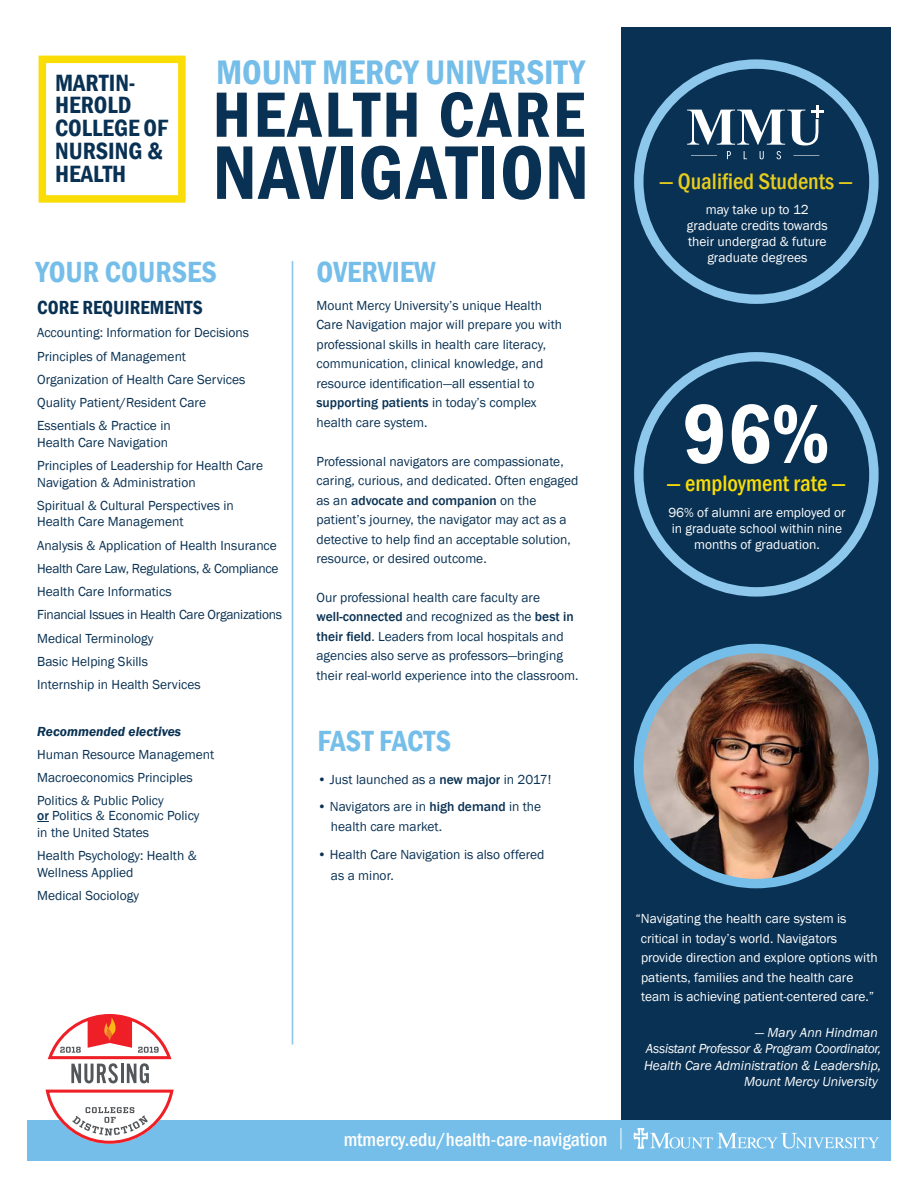
<style>
.page{position:relative;width:918px;height:1188px;background:#fff}
.page>*{position:absolute;margin:0;border:0;box-sizing:border-box;transform-origin:0 0}
.t1{font:600 condensed 87px "Franklin Gothic";color:#fff}
.t2{font:600 condensed 78.6px "Franklin Gothic";letter-spacing:.01em;color:#093153}
.t3{font:600 condensed 66.3px "Franklin Gothic";letter-spacing:.04em;color:#093153}
.t4{font:600 condensed 34.95px "Franklin Gothic";color:#75bee9}
.t5{font:600 condensed 30px "Franklin Gothic";color:#75bee9}
.t6{font:600 condensed 24.15px/22.8px "Franklin Gothic";color:#093153}
.t7{font:500 condensed 22.95px "Franklin Gothic";color:#e8cd1c}
.t8{font:500 condensed 22.95px "Franklin Gothic";color:#fadd06}
.t9{font:500 condensed 19.5px "Franklin Gothic";color:#fff}
.t10{font:600 condensed 19.5px "Franklin Gothic";color:#093153}
.t11{font:13.5px/19.5px "Franklin Gothic";color:#093153}
.t12{font:13.5px/16.2px "Franklin Gothic";color:#fff;text-align:center}
.t13{font:13.5px "Franklin Gothic";letter-spacing:-.02em;color:#093153}
.t14{font:italic 13.5px/16.2px "Franklin Gothic";letter-spacing:-.02em;color:#fff}
.t15{font:italic 13.5px "Franklin Gothic";color:#fff}
.t16{font:italic 600 13.5px "Franklin Gothic";color:#093153}
.s1{font-weight:500}
</style>
<div class="page">
<div style="left:621px;top:27px;width:270px;height:1093px;background:#093153"></div>
<div style="left:27px;top:1120px;width:864px;height:41px;background:#75bee9"></div>
<svg style="left:634px;top:1128px;width:245px;height:21px"></svg>
<svg style="left:621px;top:1128px;width:1px;height:21px"></svg>
<svg style="left:37px;top:821px;width:12px;height:1px"></svg>
<hr style="left:292px;top:261px;width:1px;height:784px;background:#8dc7ec">
<img style="left:639px;top:649px;width:235px;height:235px;border-radius:118px">
<div style="left:634px;top:644px;width:244px;height:244px;border:9px solid #75bee9;border-radius:50%"></div>
<div style="left:634px;top:352px;width:245px;height:245px;border:9px solid #8dc7ec;border-radius:50%"></div>
<div style="left:39px;top:56px;width:147px;height:147px;border:8px solid #fadd06"></div>
<div style="left:634px;top:59px;width:245px;height:245px;border:9px solid #8dc7ec;border-radius:50%"></div>
<svg style="left:691px;top:155px;width:26px;height:1px"></svg>
<svg style="left:727px;top:151px;width:4px;height:8px"></svg>
<svg style="left:760px;top:151px;width:4px;height:8px"></svg>
<svg style="left:776px;top:151px;width:5px;height:8px"></svg>
<svg style="left:793px;top:155px;width:26px;height:1px"></svg>
<svg style="left:687px;top:105px;width:136px;height:40px"></svg>
<svg style="left:45px;top:1014px;width:129px;height:130px"></svg>
<p class="t6" style="left:55px;top:71px;width:82px">MARTIN-</p>
<p class="t6" style="left:55px;top:94px;width:114px">HEROLD<br>COLLEGE OF<br>NURSING &amp;<br>HEALTH</p>
<p class="t4" style="left:216px;top:49px;width:370px">MOUNT MERCY UNIVERSITY</p>
<p class="t3" style="left:213px;top:70px;width:373px">HEALTH CARE</p>
<p class="t2" style="left:213px;top:120px;width:378px">NAVIGATION</p>
<p class="t5" style="left:36px;top:252px;width:183px">YOUR COURSES</p>
<p class="t10" style="left:37px;top:295px;width:167px">CORE REQUIREMENTS</p>
<p class="t11" style="left:37px;top:324px;width:213px">Accounting: Information for Decisions</p>
<p class="t11" style="left:37px;top:347px;width:150px">Principles of Management</p>
<p class="t11" style="left:37px;top:370px;width:210px">Organization of Health Care Services</p>
<p class="t11" style="left:37px;top:393px;width:170px">Quality Patient/Resident Care</p>
<p class="t11" style="left:37px;top:418px;width:135px;line-height:16.5px">Essentials &amp; Practice in<br>Health Care Navigation</p>
<p class="t11" style="left:37px;top:458px;width:227px;line-height:16.5px">Principles of Leadership for Health Care<br>Navigation &amp; Administration</p>
<p class="t11" style="left:37px;top:498px;width:198px;line-height:16.5px">Spiritual &amp; Cultural Perspectives in<br>Health Care Management</p>
<p class="t11" style="left:37px;top:536px;width:241px">Analysis &amp; Application of Health Insurance</p>
<p class="t13" style="left:37px;top:560px;width:243px">Health Care Law, Regulations, &amp; Compliance</p>
<p class="t11" style="left:37px;top:582px;width:136px">Health Care Informatics</p>
<p class="t13" style="left:37px;top:607px;width:246px">Financial Issues in Health Care Organizations</p>
<p class="t11" style="left:37px;top:629px;width:118px">Medical Terminology</p>
<p class="t11" style="left:37px;top:652px;width:112px">Basic Helping Skills</p>
<p class="t11" style="left:37px;top:675px;width:165px">Internship in Health Services</p>
<p class="t16" style="left:37px;top:722px;width:145px">Recommended electives</p>
<p class="t11" style="left:37px;top:745px;width:179px">Human Resource Management</p>
<p class="t11" style="left:37px;top:768px;width:157px">Macroeconomics Principles</p>
<p class="t11" style="left:37px;top:794px;width:164px;line-height:15px">Politics &amp; Public Policy<br><span class="s1">or</span> Politics &amp; Economic Policy</p>
<p class="t11" style="left:37px;top:823px;width:113px">in the United States</p>
<p class="t11" style="left:37px;top:848px;width:161px;line-height:16.5px">Health Psychology: Health &amp;<br>Wellness Applied</p>
<p class="t11" style="left:37px;top:886px;width:103px">Medical Sociology</p>
<p class="t5" style="left:316px;top:251px;width:121px">OVERVIEW</p>
<p class="t11" style="left:316px;top:296px;width:247px">Mount Mercy University’s unique Health Care Navigation major will prepare you with professional skills in health care literacy, communication, clinical knowledge, and resource identification—all essential to <span class="s1">supporting patients</span> in today’s complex health care system.</p>
<p class="t11" style="left:316px;top:452px;width:263px">Professional navigators are compassionate, caring, curious, and dedicated. Often engaged as an <span class="s1">advocate and companion</span> on the patient’s journey, the navigator may act as a detective to help find an acceptable solution, resource, or desired outcome.</p>
<p class="t11" style="left:316px;top:588px;width:264px">Our professional health care faculty are <span class="s1">well-connected</span> and recognized as the <span class="s1">best in their field</span>. Leaders from local hospitals and agencies also serve as professors—bringing their real-world experience into the classroom.</p>
<p class="t5" style="left:317px;top:721px;width:135px">FAST FACTS</p>
<p class="t11" style="left:317px;top:770px;width:235px">• Just launched as a <span class="s1">new major</span> in 2017!</p>
<p class="t11" style="left:331px;top:798px;width:212px;text-indent:-14px">• Navigators are in <span class="s1">high demand</span> in the health care market.</p>
<p class="t11" style="left:331px;top:844px;width:215px;line-height:21px;text-indent:-14px">• Health Care Navigation is also offered as a minor.</p>
<p class="t9" style="left:344px;top:1126px;width:265px">mtmercy.edu/health-care-navigation</p>
<p class="t7" style="left:659px;top:166px;width:195px">— Qualified Students —</p>
<p class="t12" style="left:687px;top:201px;width:142px">may take up to 12 graduate credits towards their undergrad &amp; future graduate degrees</p>
<p class="t1" style="left:683px;top:376px;width:148px">96%</p>
<p class="t8" style="left:666px;top:468px;width:181px">— employment rate —</p>
<p class="t12" style="left:668px;top:505px;width:179px">96% of alumni are employed or in graduate school within nine months of graduation.</p>
<p class="t12" style="left:641px;top:909px;width:238px;line-height:19.5px;text-align:left;text-indent:-5px">“Navigating the health care system is critical in today’s world. Navigators provide direction and explore options with patients, families and the health care team is achieving patient-centered care.”</p>
<p class="t15" style="left:755px;top:1024px;width:124px">— Mary Ann Hindman</p>
<p class="t14" style="left:644px;top:1041px;width:239px">Assistant Professor &amp; Program Coordinator,<br>Health Care Administration &amp; Leadership,</p>
<p class="t15" style="left:744px;top:1073px;width:135px">Mount Mercy University</p>
</div>
